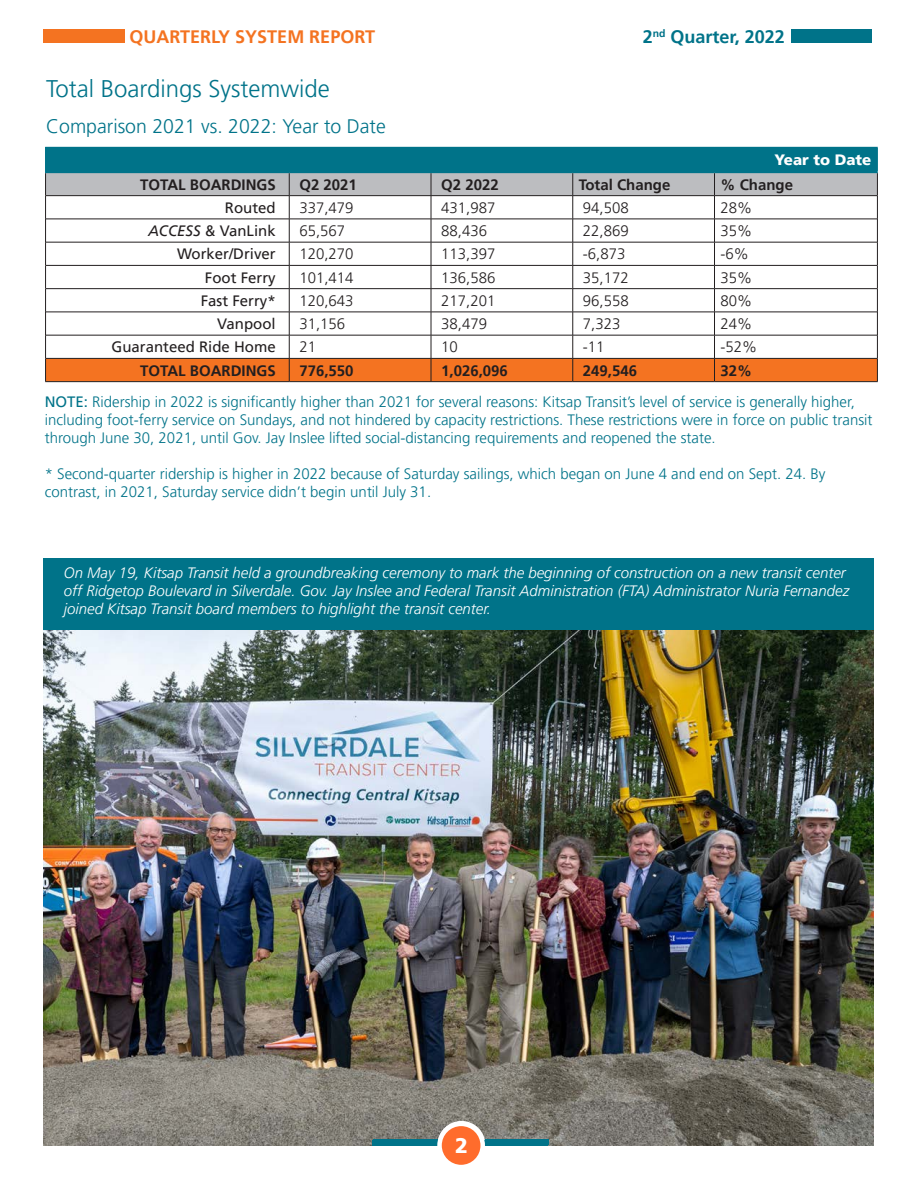
<style>
.page{position:relative;width:918px;height:1188px;background:#fff}
.page>*{position:absolute;margin:0;border:0;box-sizing:border-box;transform-origin:0 0}
.t1{font:300 24px "Frutiger LT Pro";color:#007389}
.t2{font:900 21px "Frutiger LT Pro";color:#fff}
.t3{font:300 19.5px "Frutiger LT Pro";color:#007389}
.t4{font:700 18px "Frutiger LT Pro";color:#f47321}
.t5{font:700 18px "Frutiger LT Pro";color:#007389}
.t6{font:300 15px/18px "Frutiger LT Pro";color:#007389}
.t7{font:italic 300 15px/18px "Frutiger LT Pro";color:#fff}
.t8{font:300 15px "Frutiger LT Pro";color:#231f20}
.t9{font:700 15px "Frutiger LT Pro";color:#231f20}
.t10{font:15px "Frutiger LT Pro";color:#231f20}
.t11{font:900 15px "Frutiger LT Pro";color:#fff}
.s1{font-style:italic}
.s2{font-weight:400}
</style>
<div class="page">
<img style="left:43px;top:630px;width:831px;height:515px">
<div style="left:374px;top:1139px;width:175px;height:6px;background:#007389"></div>
<hr style="left:45px;top:147px;width:244px;height:1px;background:#007389">
<hr style="left:289px;top:147px;width:142px;height:1px;background:#007389">
<hr style="left:431px;top:147px;width:142px;height:1px;background:#007389">
<hr style="left:573px;top:147px;width:142px;height:1px;background:#007389">
<hr style="left:715px;top:147px;width:163px;height:1px;background:#007389">
<svg style="left:45px;top:148px;width:833px;height:234px"></svg>
<hr style="left:45px;top:172px;width:244px;height:1px;background:#007389">
<hr style="left:289px;top:172px;width:142px;height:1px;background:#007389">
<hr style="left:431px;top:172px;width:142px;height:1px;background:#007389">
<hr style="left:573px;top:172px;width:142px;height:1px;background:#007389">
<hr style="left:715px;top:172px;width:163px;height:1px;background:#007389">
<div style="left:440px;top:1123px;width:43px;height:43px;background:#fff;border-radius:50%"></div>
<div style="left:43px;top:558px;width:831px;height:72px;background:#007389"></div>
<div style="left:43px;top:30px;width:81px;height:13px;background:#f47321"></div>
<div style="left:791px;top:30px;width:81px;height:13px;background:#007389"></div>
<div style="left:372px;top:1140px;width:175px;height:5px;background:#007389"></div>
<div style="left:440px;top:1124px;width:43px;height:43px;background:#ff6c2c;border-radius:50%"></div>
<div style="left:437px;top:1122px;width:48px;height:47px;border:4px solid #fff;border-radius:50%"></div>
<p class="t4" style="left:130px;top:26px;width:247px">QUARTERLY SYSTEM REPORT</p>
<p class="t5" style="left:643px;top:26px;width:144px">2<sup>nd</sup> Quarter, 2022</p>
<p class="t1" style="left:46px;top:74px;width:285px">Total Boardings Systemwide</p>
<p class="t3" style="left:46px;top:115px;width:341px">Comparison 2021 vs. 2022: Year to Date</p>
<p class="t11" style="left:774px;top:150px;width:98px">Year to Date</p>
<p class="t9" style="left:140px;top:176px;width:137px">TOTAL BOARDINGS</p>
<p class="t9" style="left:299px;top:176px;width:59px">Q2 2021</p>
<p class="t9" style="left:441px;top:176px;width:59px">Q2 2022</p>
<p class="t9" style="left:579px;top:176px;width:93px">Total Change</p>
<p class="t9" style="left:721px;top:176px;width:74px">% Change</p>
<p class="t10" style="left:225px;top:199px;width:52px">Routed</p>
<p class="t8" style="left:299px;top:199px;width:56px">337,479</p>
<p class="t8" style="left:441px;top:199px;width:56px">431,987</p>
<p class="t8" style="left:583px;top:199px;width:47px">94,508</p>
<p class="t8" style="left:721px;top:199px;width:33px">28%</p>
<p class="t10" style="left:148px;top:222px;width:129px"><span class="s1">ACCESS</span> &amp; VanLink</p>
<p class="t8" style="left:299px;top:222px;width:47px">65,567</p>
<p class="t8" style="left:441px;top:222px;width:47px">88,436</p>
<p class="t8" style="left:583px;top:222px;width:47px">22,869</p>
<p class="t8" style="left:721px;top:222px;width:33px">35%</p>
<p class="t10" style="left:177px;top:245px;width:100px">Worker/Driver</p>
<p class="t8" style="left:299px;top:245px;width:56px">120,270</p>
<p class="t8" style="left:441px;top:245px;width:56px">113,397</p>
<p class="t8" style="left:583px;top:245px;width:44px">-6,873</p>
<p class="t8" style="left:721px;top:245px;width:30px">-6%</p>
<p class="t10" style="left:205px;top:269px;width:72px">Foot Ferry</p>
<p class="t8" style="left:299px;top:269px;width:56px">101,414</p>
<p class="t8" style="left:441px;top:269px;width:56px">136,586</p>
<p class="t8" style="left:583px;top:269px;width:47px">35,172</p>
<p class="t8" style="left:721px;top:269px;width:33px">35%</p>
<p class="t10" style="left:201px;top:292px;width:77px">Fast Ferry*</p>
<p class="t8" style="left:299px;top:292px;width:56px">120,643</p>
<p class="t8" style="left:441px;top:292px;width:56px">217,201</p>
<p class="t8" style="left:583px;top:292px;width:47px">96,558</p>
<p class="t8" style="left:721px;top:292px;width:33px">80%</p>
<p class="t10" style="left:217px;top:315px;width:60px">Vanpool</p>
<p class="t8" style="left:299px;top:315px;width:47px">31,156</p>
<p class="t8" style="left:441px;top:315px;width:47px">38,479</p>
<p class="t8" style="left:583px;top:315px;width:39px">7,323</p>
<p class="t8" style="left:721px;top:315px;width:33px">24%</p>
<p class="t10" style="left:112px;top:338px;width:166px">Guaranteed Ride Home</p>
<p class="t8" style="left:299px;top:338px;width:18px">21</p>
<p class="t8" style="left:441px;top:338px;width:18px">10</p>
<p class="t8" style="left:583px;top:338px;width:23px">-11</p>
<p class="t8" style="left:721px;top:338px;width:38px">-52%</p>
<p class="t9" style="left:140px;top:362px;width:137px">TOTAL BOARDINGS</p>
<p class="t9" style="left:299px;top:362px;width:56px">776,550</p>
<p class="t9" style="left:441px;top:362px;width:68px">1,026,096</p>
<p class="t9" style="left:583px;top:362px;width:56px">249,546</p>
<p class="t9" style="left:721px;top:362px;width:33px">32%</p>
<p class="t6" style="left:45px;top:392px;width:829px"><span class="s2">NOTE:</span> Ridership in 2022 is significantly higher than 2021 for several reasons: Kitsap Transit’s level of service is generally higher, including foot-ferry service on Sundays, and not hindered by capacity restrictions. These restrictions were in force on public transit through June 30, 2021, until Gov. Jay Inslee lifted social-distancing requirements and reopened the state.</p>
<p class="t6" style="left:45px;top:464px;width:782px">* Second-quarter ridership is higher in 2022 because of Saturday sailings, which began on June 4 and end on Sept. 24. By contrast, in 2021, Saturday service didn’t begin until July 31.</p>
<p class="t7" style="left:64px;top:564px;width:787px">On May 19, Kitsap Transit held a groundbreaking ceremony to mark the beginning of construction on a new transit center off Ridgetop Boulevard in Silverdale. Gov. Jay Inslee and Federal Transit Administration (FTA) Administrator Nuria Fernandez joined Kitsap Transit board members to highlight the transit center.</p>
<p class="t2" style="left:455px;top:1132px;width:14px">1</p>
<h2 class="t2" style="left:455px;top:1133px;width:14px">2</h2>
</div>
